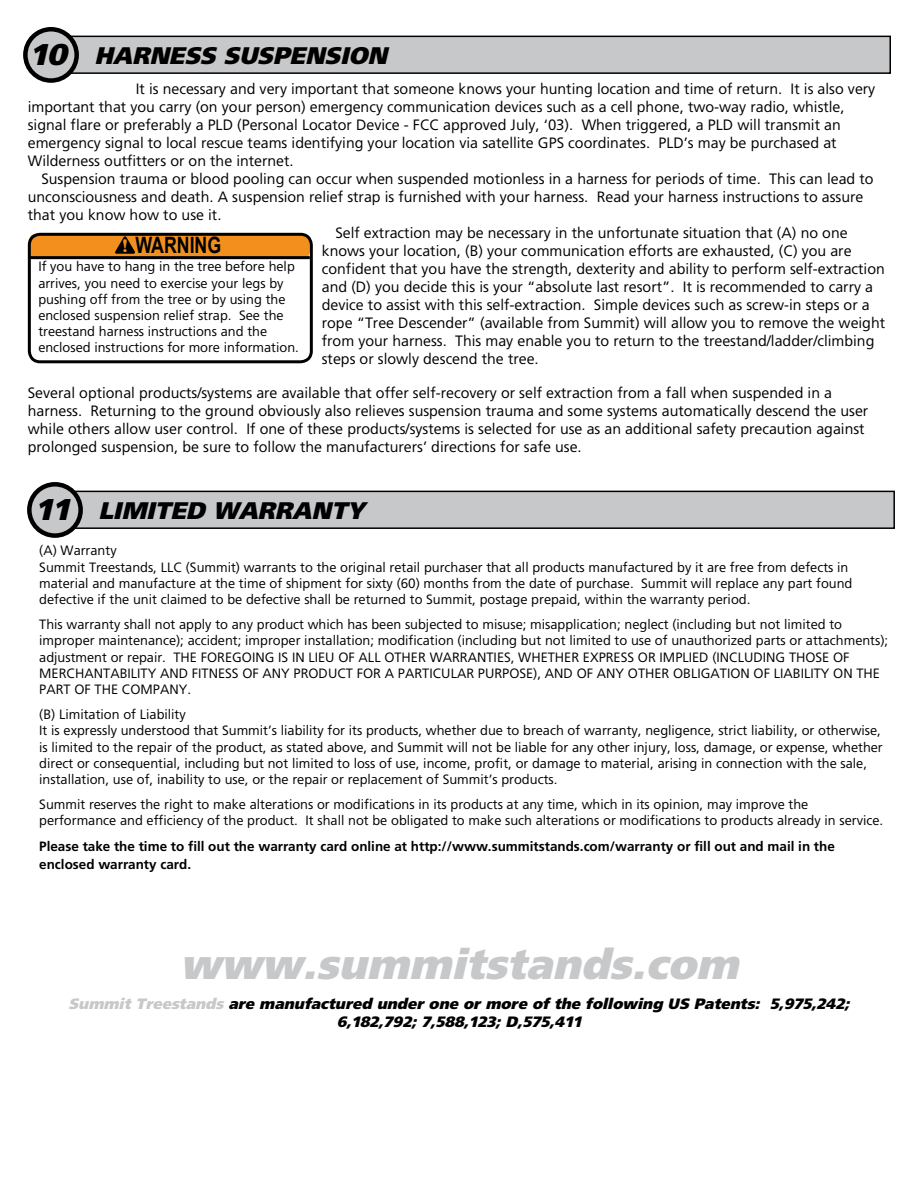
<style>
.page{position:relative;width:918px;height:1188px;background:#fff}
.page>*{position:absolute;margin:0;border:0;box-sizing:border-box;transform-origin:0 0}
.t1{font:italic 900 42px "Weissach";color:#c7c8ca}
.t2{font:italic 900 24px "Weissach";color:#000}
.t3{font:700 22.5px "Arial";color:#000;scale:.79 1}
.t4{font:15px/18px "Weissach";color:#000}
.t5{font:italic 900 15px/18px "Weissach";color:#000;text-align:center}
.t6{font:13.5px/16.2px "Weissach";color:#000}
.t7{font:700 13.5px/17.9px "Weissach";color:#000}
.s1{font-size:30px}
.s2{font-family:"Garamand SW";font-size:20.25px;color:#f3901d}
.s3{color:#c7c8ca}
</style>
<div class="page">
<div style="left:29px;top:234px;width:280px;height:22px;background:#f3901d"></div>
<hr style="left:29px;top:256px;width:281px;height:3px;background:#000">
<div style="left:28px;top:233px;width:285px;height:130px;border:3px solid #000;border-radius:11px"></div>
<div style="left:69px;top:36px;width:821px;height:37px;background:#c7c8ca"></div>
<div style="left:69px;top:36px;width:822px;height:38px;border:2px solid #000"></div>
<div style="left:25px;top:29px;width:52px;height:52px;background:#c7c8ca;border-radius:50%"></div>
<div style="left:23px;top:27px;width:56px;height:56px;border:4px solid #000;border-radius:50%"></div>
<div style="left:73px;top:491px;width:821px;height:37px;background:#c7c8ca"></div>
<div style="left:73px;top:491px;width:822px;height:38px;border:2px solid #000"></div>
<div style="left:29px;top:484px;width:52px;height:52px;background:#c7c8ca;border-radius:50%"></div>
<div style="left:27px;top:482px;width:56px;height:56px;border:4px solid #000;border-radius:50%"></div>
<h2 class="t2" style="left:30px;top:41px;width:359px"><span class="s1">10</span> HARNESS SUSPENSION</h2>
<p class="t4" style="left:28px;top:80px;width:849px;text-indent:108px">It is necessary and very important that someone knows your hunting location and time of return. It is also very important that you carry (on your person) emergency communication devices such as a cell phone, two-way radio, whistle, signal flare or preferably a PLD (Personal Locator Device - FCC approved July, ‘03). When triggered, a PLD will transmit an emergency signal to local rescue teams identifying your location via satellite GPS coordinates. PLD’s may be purchased at Wilderness outfitters or on the internet.</p>
<p class="t4" style="left:41px;top:170px;width:834px">Suspension trauma or blood pooling can occur when suspended motionless in a harness for periods of time. This can lead to</p>
<p class="t4" style="left:28px;top:188px;width:837px">unconsciousness and death. A suspension relief strap is furnished with your harness. Read your harness instructions to assure</p>
<p class="t4" style="left:28px;top:206px;width:195px">that you know how to use it.</p>
<p class="t4" style="left:335px;top:224px;width:514px">Self extraction may be necessary in the unfortunate situation that (A) no one</p>
<p class="t4" style="left:322px;top:242px;width:531px">knows your location, (B) your communication efforts are exhausted, (C) you are</p>
<p class="t4" style="left:322px;top:260px;width:564px">confident that you have the strength, dexterity and ability to perform self-extraction</p>
<p class="t4" style="left:322px;top:278px;width:553px">and (D) you decide this is your “absolute last resort”. It is recommended to carry a</p>
<p class="t4" style="left:322px;top:296px;width:549px">device to assist with this self-extraction. Simple devices such as screw-in steps or a</p>
<p class="t4" style="left:322px;top:314px;width:565px">rope “Tree Descender” (available from Summit) will allow you to remove the weight</p>
<p class="t4" style="left:322px;top:332px;width:554px">from your harness. This may enable you to return to the treestand/ladder/climbing</p>
<p class="t4" style="left:322px;top:350px;width:218px">steps or slowly descend the tree.</p>
<p class="t4" style="left:28px;top:384px;width:842px">Several optional products/systems are available that offer self-recovery or self extraction from a fall when suspended in a harness. Returning to the ground obviously also relieves suspension trauma and some systems automatically descend the user while others allow user control. If one of these products/systems is selected for use as an additional safety precaution against prolonged suspension, be sure to follow the manufacturers’ directions for safe use.</p>
<h3 class="t3" style="left:122px;top:230px;width:128px"><span class="s2">!</span> WARNING</h3>
<p class="t6" style="left:38px;top:259px;width:262px">If you have to hang in the tree before help arrives, you need to exercise your legs by pushing off from the tree or by using the enclosed suspension relief strap. See the treestand harness instructions and the enclosed instructions for more information.</p>
<h2 class="t2" style="left:35px;top:496px;width:331px"><span class="s1">11</span> LIMITED WARRANTY</h2>
<p class="t6" style="left:39px;top:543px;width:815px">(A) Warranty<br>Summit Treestands, LLC (Summit) warrants to the original retail purchaser that all products manufactured by it are free from defects in material and manufacture at the time of shipment for sixty (60) months from the date of purchase. Summit will replace any part found defective if the unit claimed to be defective shall be returned to Summit, postage prepaid, within the warranty period.</p>
<p class="t6" style="left:39px;top:616px;width:850px">This warranty shall not apply to any product which has been subjected to misuse; misapplication; neglect (including but not limited to improper maintenance); accident; improper installation; modification (including but not limited to use of unauthorized parts or attachments); adjustment or repair. THE FOREGOING IS IN LIEU OF ALL OTHER WARRANTIES, WHETHER EXPRESS OR IMPLIED (INCLUDING THOSE OF MERCHANTABILITY AND FITNESS OF ANY PRODUCT FOR A PARTICULAR PURPOSE), AND OF ANY OTHER OBLIGATION OF LIABILITY ON THE PART OF THE COMPANY.</p>
<p class="t6" style="left:39px;top:706px;width:845px">(B) Limitation of Liability<br>It is expressly understood that Summit’s liability for its products, whether due to breach of warranty, negligence, strict liability, or otherwise, is limited to the repair of the product, as stated above, and Summit will not be liable for any other injury, loss, damage, or expense, whether direct or consequential, including but not limited to loss of use, income, profit, or damage to material, arising in connection with the sale, installation, use of, inability to use, or the repair or replacement of Summit’s products.</p>
<p class="t6" style="left:39px;top:796px;width:845px">Summit reserves the right to make alterations or modifications in its products at any time, which in its opinion, may improve the performance and efficiency of the product. It shall not be obligated to make such alterations or modifications to products already in service.</p>
<p class="t7" style="left:39px;top:837px;width:797px">Please take the time to fill out the warranty card online at http://www.summitstands.com/warranty or fill out and mail in the enclosed warranty card.</p>
<h1 class="t1" style="left:180px;top:938px;width:560px">www.summitstands.com</h1>
<p class="t5" style="left:69px;top:995px;width:782px"><span class="s3">Summit Treestands</span> are manufactured under one or more of the following US Patents: 5,975,242;<br>6,182,792; 7,588,123; D,575,411</p>
</div>
